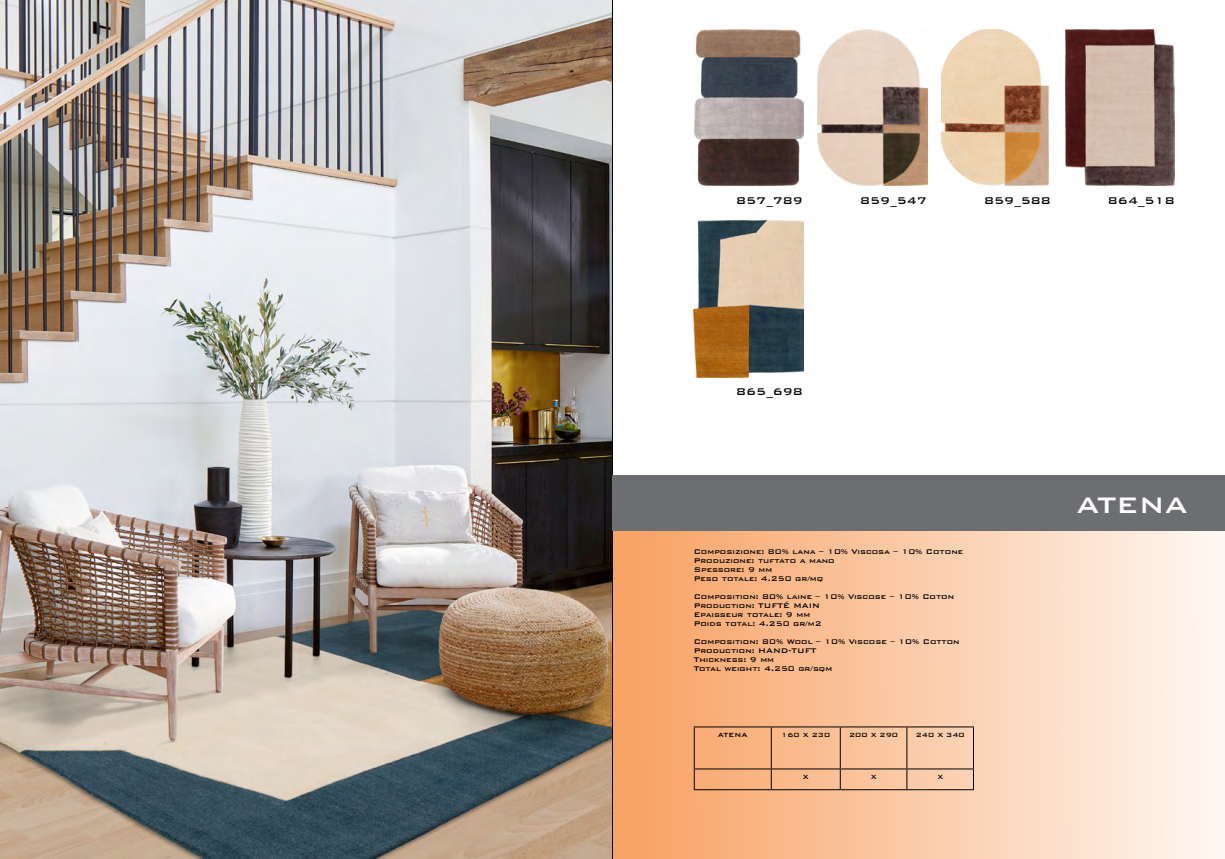
<style>
.page{position:relative;width:1225px;height:859px;background:#fff}
.page>*{position:absolute;margin:0;border:0;box-sizing:border-box;transform-origin:0 0}
.t1{font:500 30px "Bank Gothic BT";color:#fff}
.t2{font:500 13px "Bank Gothic BT";color:#000}
.t3{font:500 9px/9px "Bank Gothic BT";color:#000}
.t4{font:500 8px "Bank Gothic BT";color:#000}
</style>
<div class="page">
<svg style="left:612px;top:530px;width:613px;height:329px;background:#f9cba9"></svg>
<div style="left:612px;top:475px;width:613px;height:55px;background:#6d6e71"></div>
<hr style="left:694px;top:726px;width:77px;height:1px;background:#000">
<hr style="left:694px;top:727px;width:1px;height:41px;background:#000">
<hr style="left:771px;top:726px;width:69px;height:1px;background:#000">
<hr style="left:771px;top:727px;width:1px;height:41px;background:#000">
<hr style="left:840px;top:726px;width:67px;height:1px;background:#000">
<hr style="left:840px;top:727px;width:1px;height:41px;background:#000">
<hr style="left:907px;top:726px;width:67px;height:1px;background:#000">
<hr style="left:906px;top:727px;width:1px;height:41px;background:#000">
<hr style="left:973px;top:727px;width:1px;height:41px;background:#000">
<hr style="left:694px;top:768px;width:77px;height:1px;background:#000">
<svg style="left:694px;top:769px;width:1px;height:20px"></svg>
<hr style="left:771px;top:768px;width:69px;height:1px;background:#000">
<svg style="left:771px;top:769px;width:1px;height:20px"></svg>
<hr style="left:840px;top:768px;width:67px;height:1px;background:#000">
<svg style="left:840px;top:769px;width:1px;height:20px"></svg>
<hr style="left:907px;top:768px;width:67px;height:1px;background:#000">
<svg style="left:906px;top:769px;width:1px;height:20px"></svg>
<svg style="left:973px;top:769px;width:1px;height:20px"></svg>
<hr style="left:694px;top:789px;width:77px;height:1px;background:#000">
<hr style="left:771px;top:789px;width:69px;height:1px;background:#000">
<hr style="left:840px;top:789px;width:67px;height:1px;background:#000">
<hr style="left:907px;top:789px;width:67px;height:1px;background:#000">
<img style="left:0;top:0;width:612px;height:859px">
<img style="left:694px;top:29px;width:109px;height:157px">
<img style="left:817px;top:29px;width:110px;height:157px">
<img style="left:941px;top:29px;width:108px;height:157px">
<img style="left:1065px;top:29px;width:109px;height:157px">
<img style="left:694px;top:221px;width:109px;height:156px">
<h2 class="t2" style="left:736px;top:193px;width:68px">857_789</h2>
<h2 class="t2" style="left:860px;top:193px;width:68px">859_547</h2>
<h2 class="t2" style="left:984px;top:193px;width:68px">859_588</h2>
<h2 class="t2" style="left:1108px;top:193px;width:68px">864_518</h2>
<h2 class="t2" style="left:736px;top:384px;width:68px">865_698</h2>
<p class="t3" style="left:694px;top:547px;width:271px">Composizione: 80% lana – 10% Viscosa – 10% Cotone<br>Produzione: tuftato a mano<br>Spessore: 9 mm<br>Peso totale: 4.250 gr/mq</p>
<p class="t3" style="left:694px;top:592px;width:262px">Composition: 80% laine – 10% Viscose – 10% Coton<br>Production: TUFTÉ MAIN<br>Epaisseur totale: 9 mm<br>Poids total: 4.250 gr/m2</p>
<p class="t3" style="left:694px;top:637px;width:267px">Composition: 80% Wool – 10% Viscose – 10% Cotton<br>Production: HAND-TUFT<br>Thickness: 9 mm<br>Total weight: 4.250 gr/sqm</p>
<p class="t4" style="left:718px;top:730px;width:31px">ATENA</p>
<p class="t4" style="left:781px;top:730px;width:51px">160 X 230</p>
<p class="t4" style="left:849px;top:730px;width:51px">200 X 290</p>
<p class="t4" style="left:915px;top:730px;width:51px">240 X 340</p>
<p class="t4" style="left:803px;top:772px;width:7px">X</p>
<p class="t4" style="left:870px;top:772px;width:7px">X</p>
<p class="t4" style="left:937px;top:772px;width:7px">X</p>
<h1 class="t1" style="left:1076px;top:489px;width:113px">ATENA</h1>
</div>
